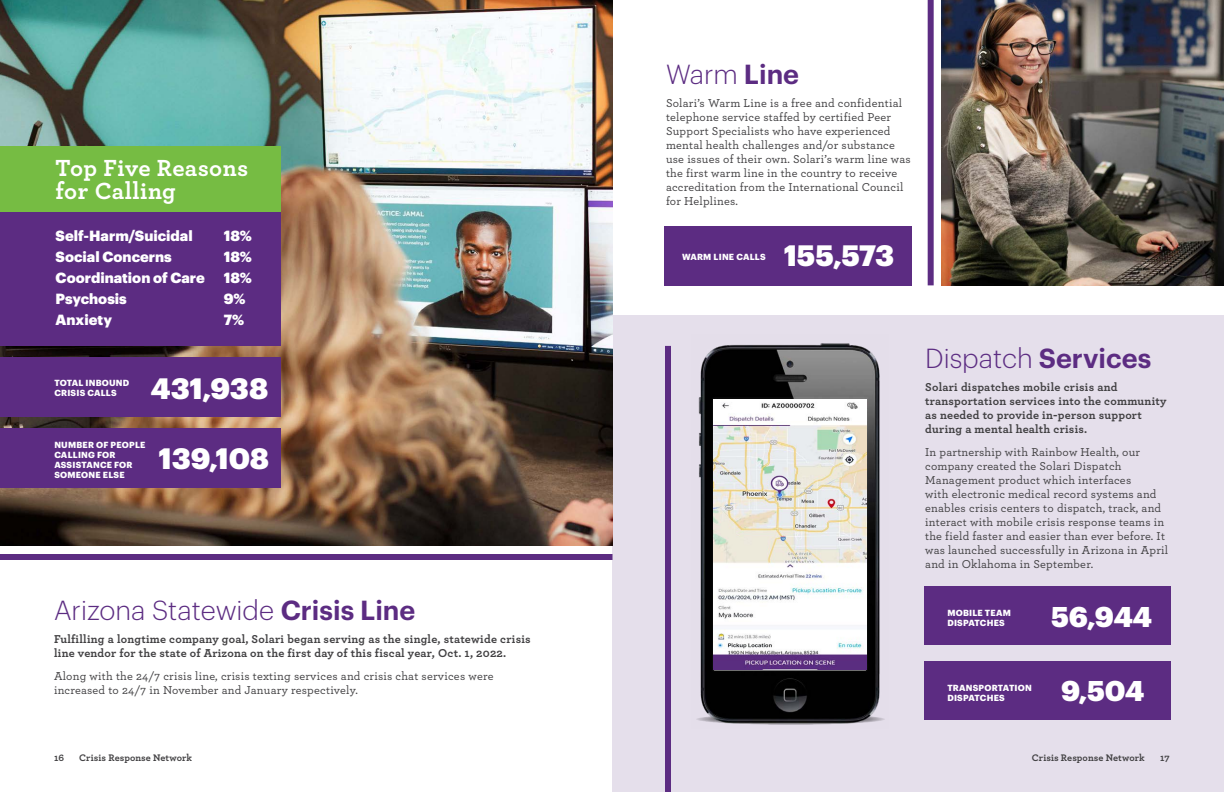
<style>
.page{position:relative;width:1224px;height:792px;background:#fff}
.page>*{position:absolute;margin:0;border:0;box-sizing:border-box;transform-origin:0 0}
.t1{font:900 28.9px "Graphik";color:#fff}
.t2{font:900 28px "Graphik";letter-spacing:-.01em;color:#fff}
.t3{font:300 27px "Graphik";color:#5c2c82}
.t4{font:700 24.4px/22.8px "Archer";letter-spacing:.015em;color:#fff}
.t5{font:900 14.4px "Graphik";color:#fff}
.t6{font:500 12px/14px "Archer";letter-spacing:.02em;color:#414042}
.t7{font:700 12px/14px "Archer";letter-spacing:.02em;color:#414042}
.t8{font:700 10px "Archer";letter-spacing:.005em;color:#414042}
.t9{font:700 8.7px/10.1px "Graphik";letter-spacing:.025em;color:#fff}
.s1{font-weight:600}
</style>
<div class="page">
<div style="left:613px;top:315px;width:611px;height:477px;background:#e5dfeb"></div>
<div style="left:924px;top:661px;width:247px;height:58px;background:#5c2c82"></div>
<div style="left:0;top:554px;width:613px;height:6px;background:#5c2c82"></div>
<div style="left:924px;top:586px;width:247px;height:59px;background:#5c2c82"></div>
<img style="left:942px;top:0;width:282px;height:285px">
<div style="left:928px;top:0;width:6px;height:285px;background:#5c2c82"></div>
<div style="left:665px;top:346px;width:6px;height:446px;background:#5c2c82"></div>
<img style="left:696px;top:343px;width:189px;height:382px">
<img style="left:714px;top:400px;width:153px;height:270px">
<img style="left:0;top:0;width:613px;height:546px">
<div style="left:0;top:207px;width:281px;height:139px;background:#5c2c82"></div>
<div style="left:0;top:147px;width:281px;height:65px;background:#76bc43"></div>
<div style="left:0;top:358px;width:281px;height:59px;background:#5c2c82"></div>
<div style="left:0;top:429px;width:281px;height:59px;background:#5c2c82"></div>
<div style="left:664px;top:226px;width:248px;height:59px;background:#5c2c82"></div>
<h3 class="t4" style="left:56px;top:155px;width:194px">Top Five Reasons for Calling</h3>
<p class="t5" style="left:56px;top:225px;width:139px">Self-Harm/Suicidal</p>
<p class="t5" style="left:224px;top:225px;width:30px">18%</p>
<p class="t5" style="left:56px;top:245px;width:118px">Social Concerns</p>
<p class="t5" style="left:224px;top:245px;width:30px">18%</p>
<p class="t5" style="left:56px;top:266px;width:151px">Coordination of Care</p>
<p class="t5" style="left:224px;top:266px;width:30px">18%</p>
<p class="t5" style="left:56px;top:287px;width:73px">Psychosis</p>
<p class="t5" style="left:224px;top:287px;width:23px">9%</p>
<p class="t5" style="left:56px;top:308px;width:58px">Anxiety</p>
<p class="t5" style="left:224px;top:308px;width:22px">7%</p>
<p class="t9" style="left:54px;top:377px;width:77px">TOTAL INBOUND<br>CRISIS CALLS</p>
<h1 class="t1" style="left:151px;top:366px;width:119px">431,938</h1>
<p class="t9" style="left:54px;top:439px;width:93px">NUMBER OF PEOPLE<br>CALLING FOR<br>ASSISTANCE FOR<br>SOMEONE ELSE</p>
<h1 class="t1" style="left:159px;top:436px;width:112px">139,108</h1>
<h3 class="t3" style="left:54px;top:591px;width:363px">Arizona Statewide <span class="s1">Crisis Line</span></h3>
<p class="t7" style="left:54px;top:632px;width:478px">Fulfilling a longtime company goal, Solari began serving as the single, statewide crisis line vendor for the state of Arizona on the first day of this fiscal year, Oct. 1, 2022.</p>
<p class="t6" style="left:54px;top:669px;width:441px">Along with the 24/7 crisis line, crisis texting services and crisis chat services were increased to 24/7 in November and January respectively.</p>
<h3 class="t3" style="left:666px;top:54px;width:135px">Warm <span class="s1">Line</span></h3>
<p class="t6" style="left:666px;top:95px;width:246px">Solari’s Warm Line is a free and confidential telephone service staffed by certified Peer Support Specialists who have experienced mental health challenges and/or substance use issues of their own. Solari’s warm line was the first warm line in the country to receive accreditation from the International Council for Helplines.</p>
<p class="t9" style="left:682px;top:251px;width:85px">WARM LINE CALLS</p>
<h1 class="t1" style="left:784px;top:233px;width:112px">155,573</h1>
<h3 class="t3" style="left:925px;top:339px;width:228px">Dispatch <span class="s1">Services</span></h3>
<p class="t7" style="left:925px;top:379px;width:243px">Solari dispatches mobile crisis and transportation services into the community as needed to provide in-person support during a mental health crisis.</p>
<p class="t6" style="left:925px;top:444px;width:244px">In partnership with Rainbow Health, our company created the Solari Dispatch Management product which interfaces<br>with electronic medical record systems and enables crisis centers to dispatch, track, and interact with mobile crisis response teams in the field faster and easier than ever before. It was launched successfully in Arizona in April and in Oklahoma in September.</p>
<p class="t9" style="left:947px;top:607px;width:65px">MOBILE TEAM<br>DISPATCHES</p>
<h2 class="t2" style="left:1051px;top:595px;width:103px">56,944</h2>
<p class="t9" style="left:947px;top:682px;width:86px">TRANSPORTATION<br>DISPATCHES</p>
<h2 class="t2" style="left:1061px;top:669px;width:85px">9,504</h2>
<p class="t8" style="left:54px;top:750px;width:12px">16</p>
<p class="t8" style="left:79px;top:750px;width:114px">Crisis Response Network</p>
<p class="t8" style="left:1032px;top:750px;width:114px">Crisis Response Network</p>
<p class="t8" style="left:1160px;top:750px;width:11px">17</p>
</div>
